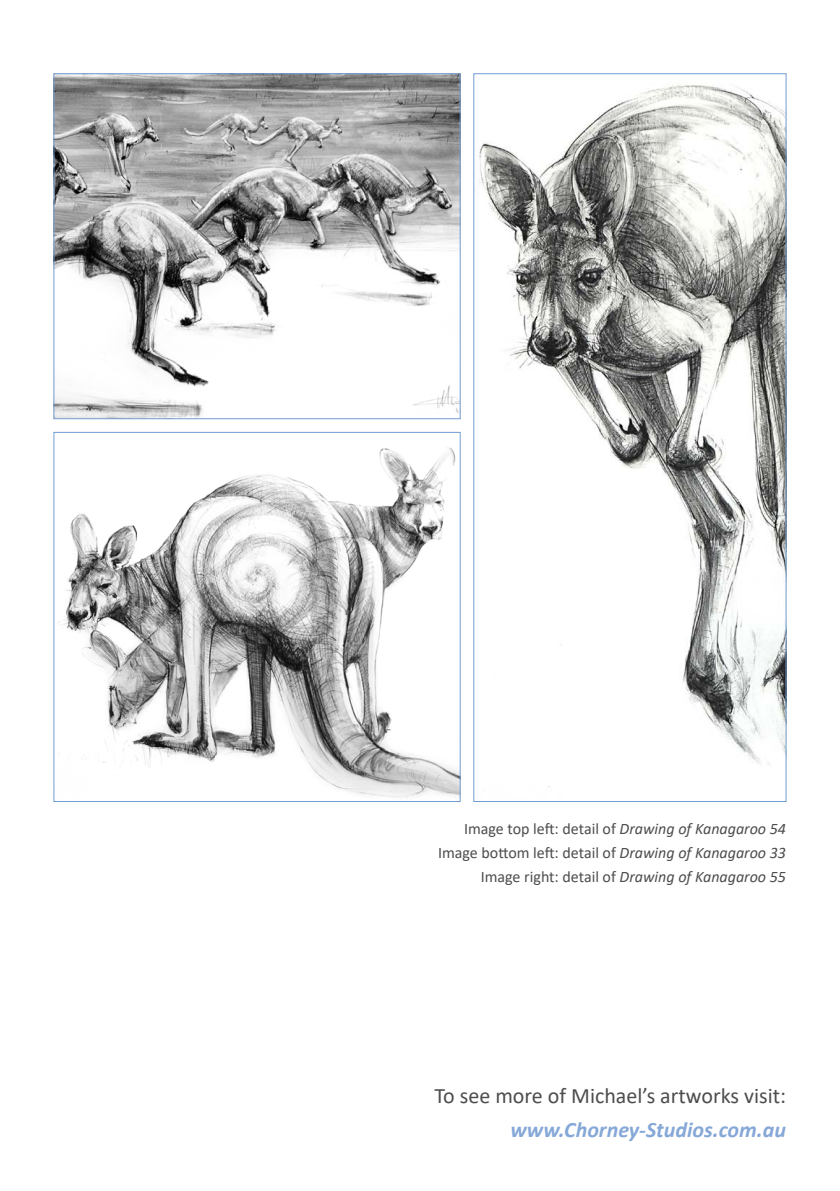
<style>
.page{position:relative;width:840px;height:1191px;background:#fff}
.page>*{position:absolute;margin:0;border:0;box-sizing:border-box;transform-origin:0 0}
.t1{font:22px "Calibri";color:#4d4d4f}
.t2{font:italic 700 22px "Calibri";color:#86a8d8}
.t3{font:16px/24px "Calibri";color:#4d4d4f;text-align:right}
.s1{font-style:italic}
</style>
<div class="page">
<img style="left:55px;top:75px;width:403px;height:342px">
<div style="left:53px;top:73px;width:407px;height:346px;border:1px solid #739dd2"></div>
<img style="left:479px;top:84px;width:305px;height:703px">
<img style="left:58px;top:447px;width:400px;height:352px">
<div style="left:53px;top:432px;width:407px;height:370px;border:1px solid #739dd2"></div>
<p class="t3" style="left:438px;top:816px;width:349px">Image top left: detail of <span class="s1">Drawing of Kanagaroo 54<br></span>Image bottom left: detail of <span class="s1">Drawing of Kanagaroo 33<br></span>Image right: detail of <span class="s1">Drawing of Kanagaroo 55</span></p>
<h1 class="t1" style="left:434px;top:1080px;width:353px">To see more of Michael’s artworks visit:</h1>
<h1 class="t2" style="left:510px;top:1114px;width:277px">www.Chorney-Studios.com.au</h1>
</div>
